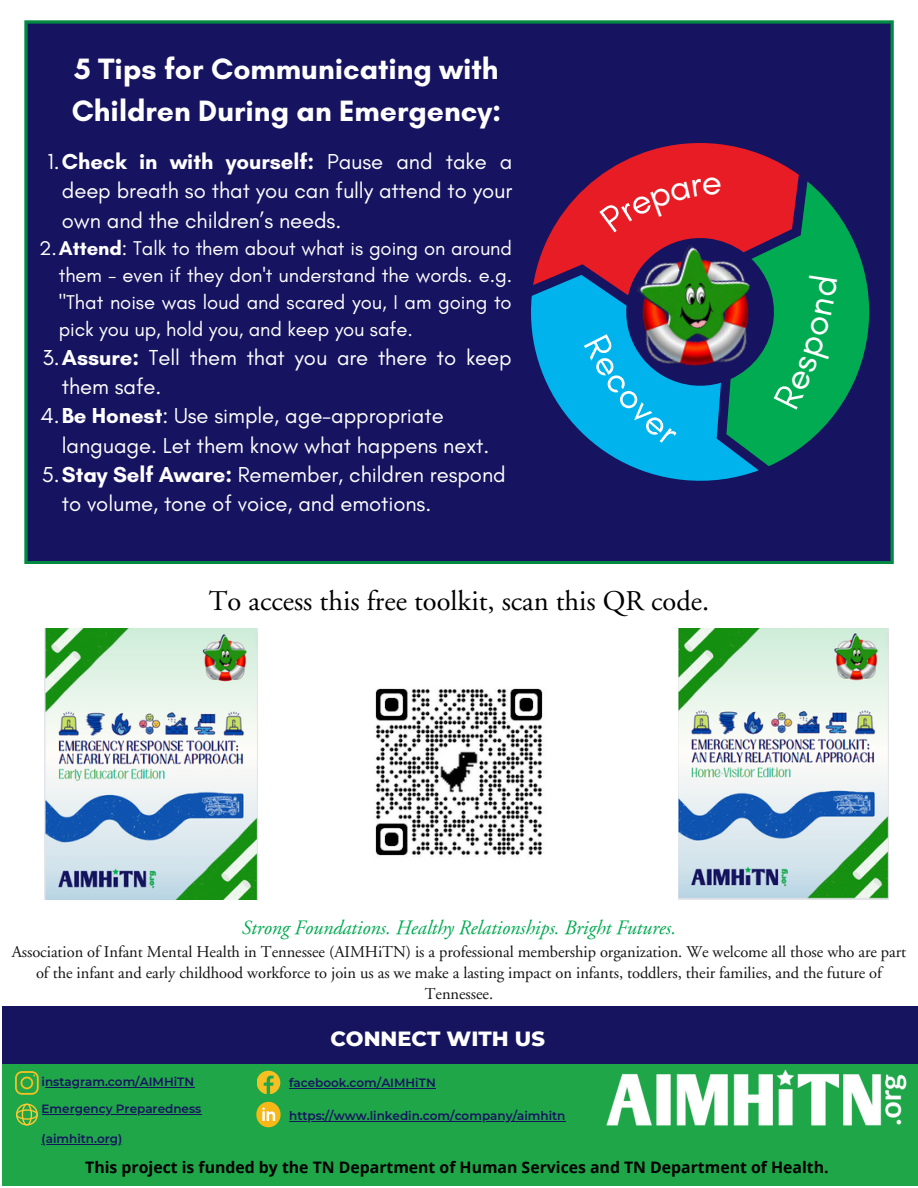
<style>
.page{position:relative;width:918px;height:1188px;background:#fff}
.page>*{position:absolute;margin:0;border:0;box-sizing:border-box;transform-origin:0 0}
.t1{font:700 30px "Glacial Indifference";color:#fff}
.t2{font:28.5px "Adobe Garamond";color:#000}
.t3{font:22.05px/29.2px "Glacial Indifference";letter-spacing:-.005em;color:#fff}
.t4{font:800 21px "Montserrat";color:#fff}
.t5{font:20.25px/27px "Glacial Indifference";letter-spacing:-.005em;color:#fff;text-align:justify}
.t6{font:italic 20.1px "Adobe Garamond";letter-spacing:-.005em;color:#00ab51}
.t7{font:16.35px/21.3px "Adobe Garamond";letter-spacing:-.005em;color:#141414;text-align:center}
.t8{font:700 15.75px "Open Sans";color:#000}
.t9{font:600 12px "Montserrat";color:#161360}
.s1{font-weight:700}
</style>
<div class="page">
<div style="left:2px;top:1007px;width:916px;height:152px;background:#16145f"></div>
<div style="left:2px;top:1064px;width:916px;height:121px;background:#1fa648"></div>
<img style="left:679px;top:629px;width:209px;height:271px">
<img style="left:607px;top:1064px;width:310px;height:79px">
<img style="left:375px;top:688px;width:168px;height:168px">
<svg style="left:15px;top:1071px;width:24px;height:24px"></svg>
<svg style="left:16px;top:1104px;width:22px;height:22px"></svg>
<svg style="left:257px;top:1071px;width:23px;height:23px"></svg>
<svg style="left:256px;top:1102px;width:25px;height:25px"></svg>
<div style="left:24px;top:20px;width:870px;height:544px;background:#161360"></div>
<svg style="left:527px;top:275px;width:232px;height:208px;fill:#161360"></svg>
<img style="left:44px;top:629px;width:213px;height:271px">
<hr style="left:45px;top:1087px;width:149px;height:1px;background:#161360">
<hr style="left:289px;top:1088px;width:147px;height:1px;background:#161360">
<hr style="left:42px;top:1114px;width:159px;height:1px;background:#161360">
<hr style="left:42px;top:1144px;width:80px;height:1px;background:#161360">
<hr style="left:289px;top:1121px;width:277px;height:1px;background:#161360">
<svg style="left:533px;top:139px;width:341px;height:327px"></svg>
<p class="t1" style="left:74px;top:51px;width:426px">5 Tips for Communicating with</p>
<p class="t1" style="left:72px;top:93px;width:431px">Children During an Emergency:</p>
<p class="t3" style="left:62px;top:147px;width:452px;text-align:justify;text-indent:-14px">1.<span class="s1">Check in with yourself:</span> Pause and take a deep breath so that you can fully attend to your own and the children’s needs.</p>
<p class="t5" style="left:59px;top:234px;width:455px;text-indent:-20px">2.<span class="s1">Attend</span>: Talk to them about what is going on around them - even if they don't understand the words. e.g. "That noise was loud and scared you, I am going to pick you up, hold you, and keep you safe.</p>
<p class="t3" style="left:62px;top:342px;width:451px;text-indent:-19px">3.<span class="s1">Assure:</span> Tell them that you are there to keep them safe.</p>
<p class="t3" style="left:62px;top:401px;width:429px;text-indent:-21px">4.<span class="s1">Be Honest</span>: Use simple, age-appropriate language. Let them know what happens next.</p>
<p class="t3" style="left:62px;top:459px;width:445px;text-indent:-20px">5.<span class="s1">Stay Self Aware:</span> Remember, children respond to volume, tone of voice, and emotions.</p>
<p class="t2" style="left:209px;top:589px;width:502px">To access this free toolkit, scan this QR code.</p>
<p class="t6" style="left:242px;top:917px;width:436px">Strong Foundations. Healthy Relationships. Bright Futures.</p>
<p class="t7" style="left:12px;top:942px;width:896px">Association of Infant Mental Health in Tennessee (AIMHiTN) is a professional membership organization. We welcome all those who are part of the infant and early childhood workforce to join us as we make a lasting impact on infants, toddlers, their families, and the future of<br>Tennessee.</p>
<p class="t4" style="left:330px;top:1026px;width:216px">CONNECT WITH US</p>
<p class="t9" style="left:42px;top:1074px;width:154px">instagram.com/AIMHiTN</p>
<p class="t9" style="left:289px;top:1075px;width:148px">facebook.com/AIMHiTN</p>
<p class="t9" style="left:42px;top:1101px;width:161px">Emergency Preparedness</p>
<p class="t9" style="left:42px;top:1131px;width:82px">(aimhitn.org)</p>
<p class="t9" style="left:289px;top:1108px;width:278px">https://www.linkedin.com/company/aimhitn</p>
<p class="t8" style="left:85px;top:1156px;width:745px">This project is funded by the TN Department of Human Services and TN Department of Health.</p>
</div>
